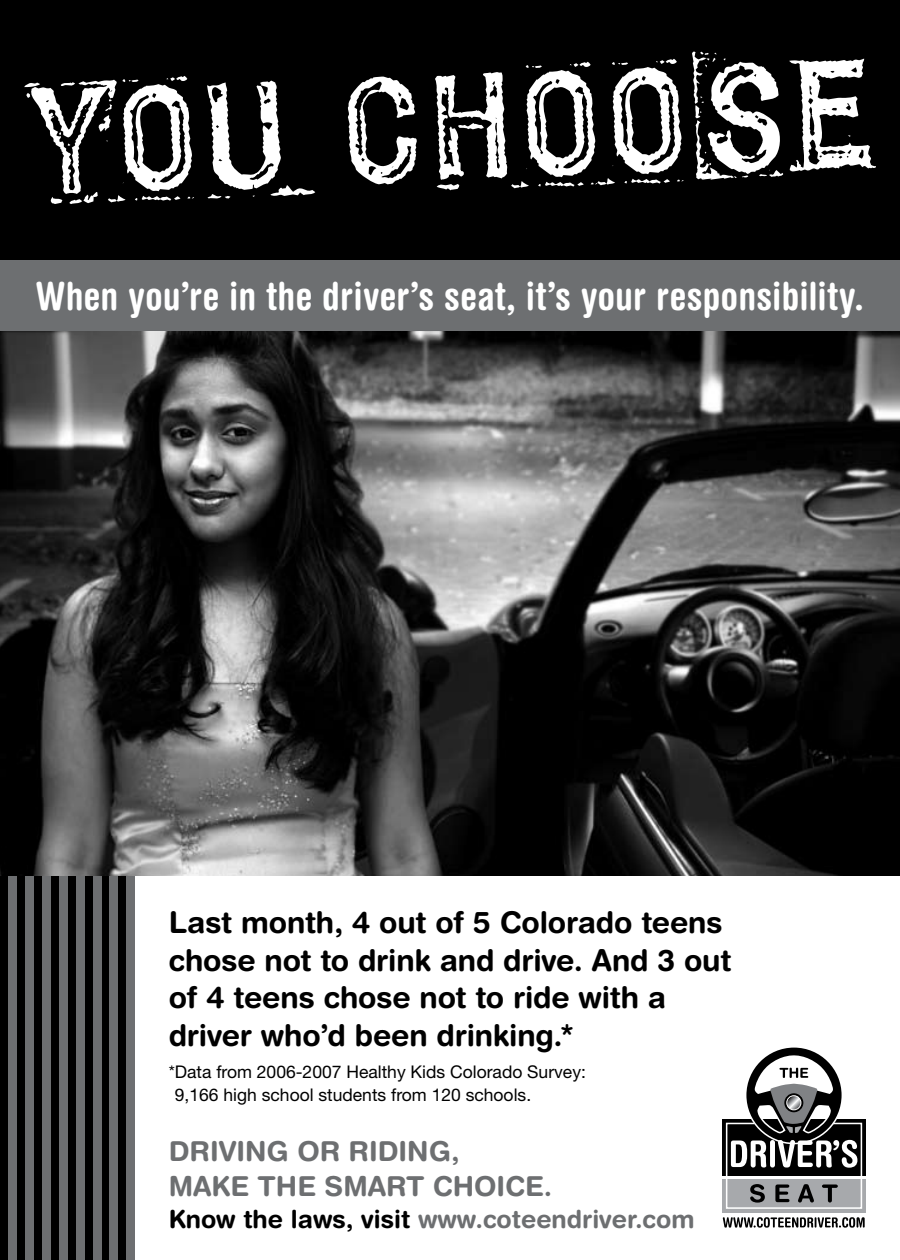
<style>
.page{position:relative;width:900px;height:1260px;background:#fff}
.page>*{position:absolute;margin:0;border:0;box-sizing:border-box;transform-origin:0 0}
.t1{font:175px "Forge";color:#fff}
.t2{font:700 condensed 38.75px "Helvetica Rounded";letter-spacing:.005em;color:#fff}
.t3{font:700 30px/37.5px "Helvetica Rounded";color:#000}
.t4{font:700 27.5px/35px "Helvetica Rounded";color:#6d6f71}
.t5{font:700 25px "Helvetica Rounded";color:#6d6f71}
.t6{font:17.5px/22.5px "Helvetica Neue";color:#000}
.s1{color:#000}
</style>
<div class="page">
<div style="left:0;top:872px;width:8px;height:388px;background:#000"></div>
<div style="left:67px;top:872px;width:9px;height:388px;background:#000"></div>
<div style="left:34px;top:872px;width:8px;height:388px;background:#000"></div>
<div style="left:101px;top:872px;width:9px;height:388px;background:#000"></div>
<div style="left:17px;top:872px;width:8px;height:388px;background:#000"></div>
<div style="left:84px;top:872px;width:9px;height:388px;background:#000"></div>
<div style="left:51px;top:872px;width:8px;height:388px;background:#000"></div>
<div style="left:118px;top:872px;width:9px;height:388px;background:#000"></div>
<div style="left:8px;top:872px;width:9px;height:388px;background:#6d6f71"></div>
<div style="left:76px;top:872px;width:8px;height:388px;background:#6d6f71"></div>
<div style="left:42px;top:872px;width:9px;height:388px;background:#6d6f71"></div>
<div style="left:110px;top:872px;width:8px;height:388px;background:#6d6f71"></div>
<div style="left:25px;top:872px;width:9px;height:388px;background:#6d6f71"></div>
<div style="left:93px;top:872px;width:8px;height:388px;background:#6d6f71"></div>
<div style="left:59px;top:872px;width:9px;height:388px;background:#6d6f71"></div>
<div style="left:127px;top:872px;width:8px;height:388px;background:#6d6f71"></div>
<img style="left:0;top:331px;width:900px;height:545px">
<div style="left:722px;top:1179px;width:144px;height:33px;background:#a7a9ac"></div>
<div style="left:722px;top:1119px;width:144px;height:57px;background:#000"></div>
<svg style="left:723px;top:1217px;width:142px;height:11px"></svg>
<svg style="left:725px;top:1047px;width:138px;height:162px"></svg>
<div style="left:0;top:0;width:900px;height:271px;background:#000"></div>
<div style="left:0;top:261px;width:900px;height:70px;background:#6d6f71"></div>
<h1 class="t1" style="left:24px;top:38px;width:846px;rotate:-2deg">You Choose</h1>
<p class="t2" style="left:36px;top:272px;width:829px">When you’re in the driver’s seat, it’s your responsibility.</p>
<p class="t3" style="left:169px;top:903px;width:564px">Last month, 4 out of 5 Colorado teens chose not to drink and drive. And 3 out of 4 teens chose not to ride with a driver who’d been drinking.*</p>
<p class="t6" style="left:175px;top:1060px;width:413px;text-indent:-6px">*Data from 2006-2007 Healthy Kids Colorado Survey:<br>9,166 high school students from 120 schools.</p>
<p class="t4" style="left:169px;top:1133px;width:385px">Driving or riding,<br>make the smart choice.</p>
<p class="t5" style="left:169px;top:1204px;width:527px"><span class="s1">Know the laws, visit</span> www.coteendriver.com</p>
</div>
